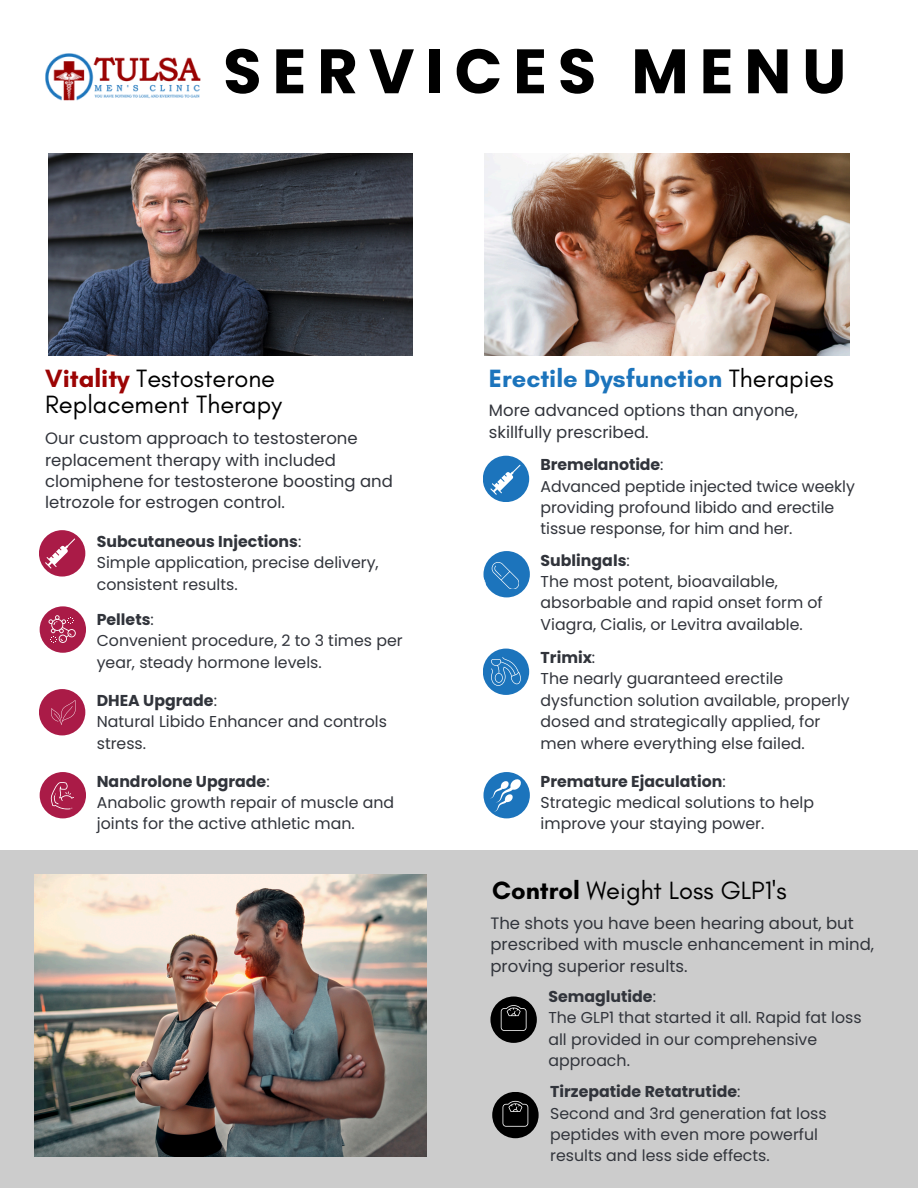
<style>
.page{position:relative;width:918px;height:1188px;background:#fff}
.page>*{position:absolute;margin:0;border:0;box-sizing:border-box;transform-origin:0 0}
.t1{font:700 62.55px "Poppins";letter-spacing:.175em;color:#000}
.t2{font:25.5px/25.8px "Glacial Indifference";color:#000}
.t3{font:700 25.5px "Glacial Indifference";color:#1c74bc}
.t4{font:16.5px/21.3px "Poppins";color:#31343b}
.t5{font:15.75px/21.3px "Poppins";color:#31343b}
.t6{font:700 15.75px "Poppins";color:#31343b}
.s1{font-weight:700;color:#9c0404}
.s2{font-weight:400}
.s3{font-weight:400;color:#000}
.s4{font-weight:700}
</style>
<div class="page">
<img style="left:48px;top:154px;width:365px;height:202px">
<div style="left:39px;top:530px;width:46px;height:47px;background:#aa1b47;border-radius:50%"></div>
<div style="left:40px;top:606px;width:46px;height:47px;background:#aa1b47;border-radius:50%"></div>
<div style="left:39px;top:689px;width:46px;height:46px;background:#aa1b47;border-radius:50%"></div>
<div style="left:40px;top:772px;width:46px;height:46px;background:#aa1b47;border-radius:50%"></div>
<div style="left:0;top:851px;width:918px;height:337px;background:#ccc"></div>
<img style="left:35px;top:875px;width:391px;height:282px">
<div style="left:490px;top:997px;width:47px;height:46px;background:#000;border-radius:50%"></div>
<div style="left:492px;top:1092px;width:47px;height:46px;background:#000;border-radius:50%"></div>
<svg style="left:45px;top:539px;width:30px;height:29px"></svg>
<svg style="left:49px;top:615px;width:27px;height:28px"></svg>
<svg style="left:50px;top:782px;width:24px;height:27px"></svg>
<svg style="left:51px;top:700px;width:25px;height:25px"></svg>
<svg style="left:501px;top:1005px;width:26px;height:26px"></svg>
<svg style="left:503px;top:1101px;width:25px;height:26px"></svg>
<div style="left:483px;top:456px;width:46px;height:46px;background:#1c74bc;border-radius:50%"></div>
<div style="left:483px;top:551px;width:47px;height:46px;background:#1c74bc;border-radius:50%"></div>
<div style="left:483px;top:649px;width:46px;height:46px;background:#1c74bc;border-radius:50%"></div>
<div style="left:483px;top:772px;width:47px;height:46px;background:#1c74bc;border-radius:50%"></div>
<svg style="left:483px;top:564px;width:3px;height:21px"></svg>
<img style="left:484px;top:154px;width:365px;height:202px">
<svg style="left:490px;top:465px;width:30px;height:30px"></svg>
<svg style="left:492px;top:562px;width:27px;height:27px"></svg>
<svg style="left:491px;top:657px;width:30px;height:29px"></svg>
<svg style="left:490px;top:779px;width:31px;height:33px"></svg>
<img style="left:45px;top:53px;width:156px;height:48px">
<p class="t1" style="left:223px;top:28px;width:625px">SERVICES MENU</p>
<p class="t2" style="left:45px;top:365px;width:238px"><span class="s1">Vitality</span> Testosterone<br>Replacement Therapy</p>
<p class="t4" style="left:45px;top:428px;width:349px">Our custom approach to testosterone replacement therapy with included clomiphene for testosterone boosting and letrozole for estrogen control.</p>
<p class="t6" style="left:97px;top:530px;width:206px">Subcutaneous Injections<span class="s2">:</span></p>
<p class="t5" style="left:97px;top:552px;width:283px">Simple application, precise delivery, consistent results.</p>
<p class="t6" style="left:97px;top:609px;width:59px">Pellets<span class="s2">:</span></p>
<p class="t5" style="left:97px;top:630px;width:307px">Convenient procedure, 2 to 3 times per year, steady hormone levels.</p>
<p class="t6" style="left:97px;top:689px;width:122px">DHEA Upgrade<span class="s2">:</span></p>
<p class="t5" style="left:97px;top:711px;width:292px">Natural Libido Enhancer and controls stress.</p>
<p class="t6" style="left:97px;top:770px;width:174px">Nandrolone Upgrade<span class="s2">:</span></p>
<p class="t5" style="left:97px;top:792px;width:299px">Anabolic growth repair of muscle and joints for the active athletic man.</p>
<p class="t3" style="left:489px;top:363px;width:346px">Erectile Dysfunction <span class="s3">Therapies</span></p>
<p class="t4" style="left:489px;top:400px;width:311px">More advanced options than anyone, skillfully prescribed.</p>
<p class="t6" style="left:541px;top:454px;width:124px">Bremelanotide<span class="s2">:</span></p>
<p class="t5" style="left:541px;top:475px;width:316px">Advanced peptide injected twice weekly providing profound libido and erectile tissue response, for him and her.</p>
<p class="t6" style="left:541px;top:549px;width:91px">Sublingals<span class="s2">:</span></p>
<p class="t5" style="left:541px;top:571px;width:284px">The most potent, bioavailable, absorbable and rapid onset form of<br>Viagra, Cialis, or Levitra available.</p>
<p class="t6" style="left:541px;top:647px;width:56px">Trimix<span class="s2">:</span></p>
<p class="t5" style="left:541px;top:668px;width:311px">The nearly guaranteed erectile dysfunction solution available, properly dosed and strategically applied, for men where everything else failed.</p>
<p class="t6" style="left:541px;top:770px;width:187px">Premature Ejaculation<span class="s2">:</span></p>
<p class="t5" style="left:541px;top:792px;width:275px">Strategic medical solutions to help improve your staying power.</p>
<h2 class="t2" style="left:492px;top:877px;width:296px"><span class="s4">Control</span> Weight Loss GLP1's</h2>
<p class="t4" style="left:490px;top:913px;width:385px">The shots you have been hearing about, but prescribed with muscle enhancement in mind, proving superior results.</p>
<p class="t6" style="left:548px;top:985px;width:109px">Semaglutide<span class="s2">:</span></p>
<p class="t5" style="left:548px;top:1007px;width:315px">The GLP1 that started it all. Rapid fat loss all provided in our comprehensive approach.</p>
<p class="t6" style="left:550px;top:1081px;width:192px">Tirzepatide Retatrutide<span class="s2">:</span></p>
<p class="t5" style="left:550px;top:1102px;width:278px">Second and 3rd generation fat loss peptides with even more powerful results and less side effects.</p>
</div>
